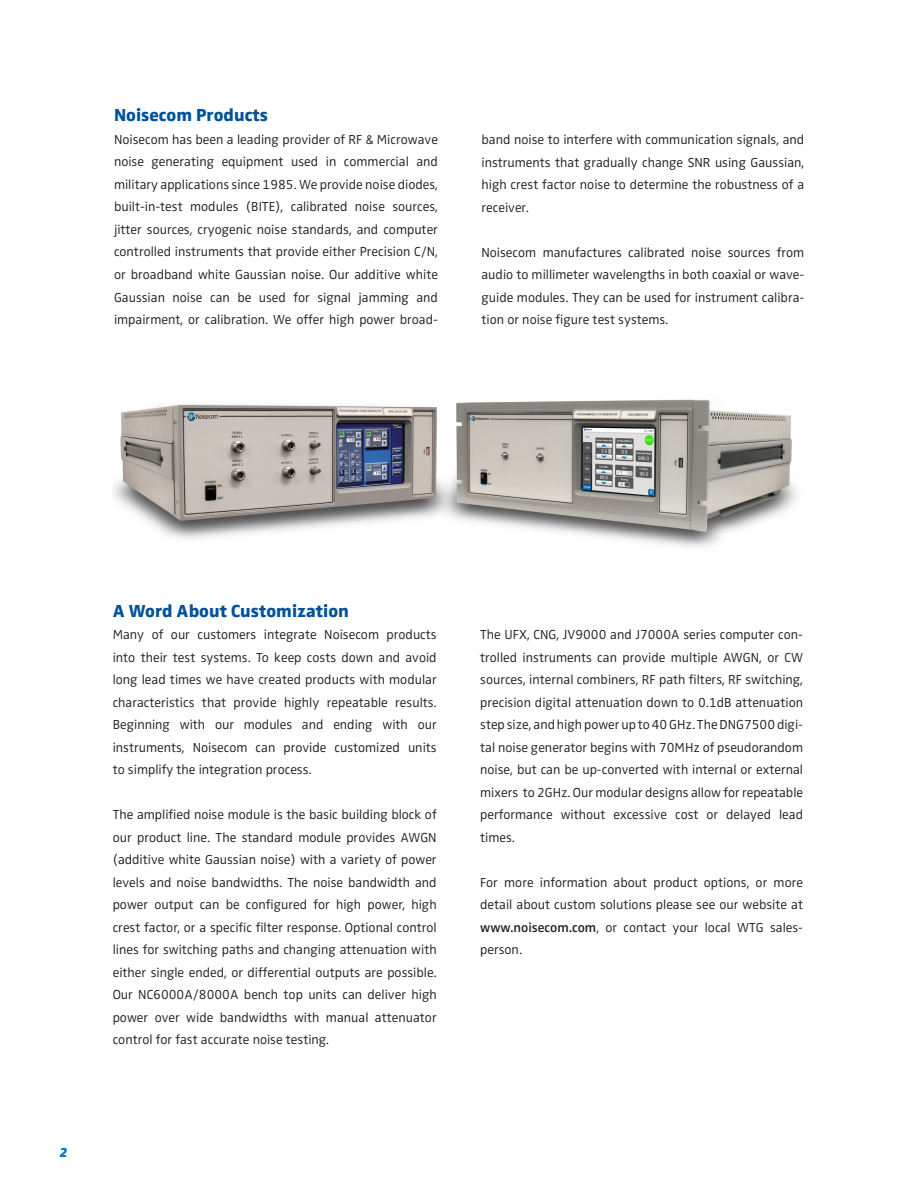
<style>
.page{position:relative;width:918px;height:1188px;background:#fff}
.page>*{position:absolute;margin:0;border:0;box-sizing:border-box;transform-origin:0 0}
.Section_title{font:800 18px "Zwo Pro";color:#01529a}
.body{font:300 13.5px/22.5px "Zwo Pro";color:#231f20;text-align:justify}
.t1{font:italic 900 13.5px "Zwo Pro";color:#007cc2}
.s1{font-weight:600}
</style>
<div class="page">
<img style="left:113px;top:399px;width:684px;height:148px">
<p class="Section_title" style="left:114px;top:105px;width:156px">Noisecom Products</p>
<p class="body" style="left:114px;top:129px;width:326px">Noisecom has been a leading provider of RF &amp; Microwave noise generating equipment used in commercial and military applications since 1985. We provide noise diodes, built-in-test modules (BITE), calibrated noise sources, jitter sources, cryogenic noise standards, and computer controlled instruments that provide either Precision C/N, or broadband white Gaussian noise. Our additive white Gaussian noise can be used for signal jamming and impairment, or calibration. We offer high power broad-</p>
<p class="body" style="left:482px;top:129px;width:324px">band noise to interfere with communication signals, and instruments that gradually change SNR using Gaussian, high crest factor noise to determine the robustness of a receiver.</p>
<p class="body" style="left:482px;top:241px;width:324px">Noisecom manufactures calibrated noise sources from audio to millimeter wavelengths in both coaxial or wave&shy;guide modules. They can be used for instrument calibra&shy;tion or noise figure test systems.</p>
<p class="t1" style="left:60px;top:1144px;width:9px">2</p>
<p class="Section_title" style="left:113px;top:600px;width:238px">A Word About Customization</p>
<p class="body" style="left:113px;top:624px;width:326px">Many of our customers integrate Noisecom products into their test systems. To keep costs down and avoid long lead times we have created products with modular characteristics that provide highly repeatable results.<br>Beginning with our modules and ending with our instruments, Noisecom can provide customized units to simplify the integration process.</p>
<p class="body" style="left:113px;top:804px;width:326px">The amplified noise module is the basic building block of our product line. The standard module provides AWGN (additive white Gaussian noise) with a variety of power levels and noise bandwidths. The noise bandwidth and power output can be configured for high power, high crest factor, or a specific filter response. Optional control lines for switching paths and changing attenuation with either single ended, or differential outputs are possible.<br>Our NC6000A/8000A bench top units can deliver high power over wide bandwidths with manual attenuator control for fast accurate noise testing.</p>
<p class="body" style="left:480px;top:624px;width:324px">The UFX, CNG, JV9000 and J7000A series computer con&shy;trolled instruments can provide multiple AWGN, or CW sources, internal combiners, RF path filters, RF switching, precision digital attenuation down to 0.1dB attenuation step size, and high power up to 40 GHz. The DNG7500 digi&shy;tal noise generator begins with 70MHz of pseudorandom noise, but can be up-converted with internal or external mixers to 2GHz. Our modular designs allow for repeatable performance without excessive cost or delayed lead times.</p>
<p class="body" style="left:480px;top:871px;width:324px">For more information about product options, or more detail about custom solutions please see our website at <span class="s1">www.noisecom.com</span>, or contact your local WTG sales&shy;person.</p>
</div>
